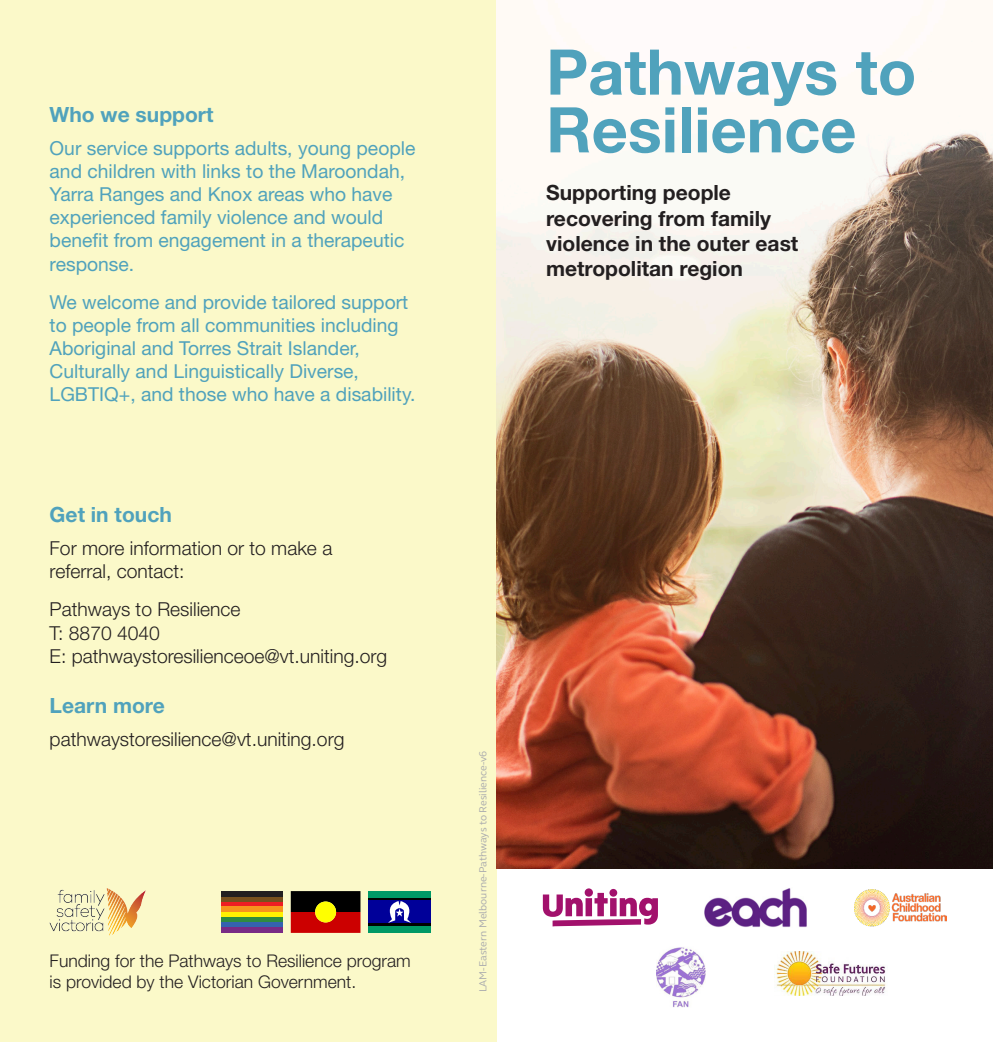
<style>
.page{position:relative;width:993px;height:1042px;background:#fff}
.page>*{position:absolute;margin:0;border:0;box-sizing:border-box;transform-origin:0 0}
.t1{font:700 63px/57.8px "Helvetica Neue LT Std";color:#50a2bc}
.t2{font:700 21px/25.2px "Helvetica Neue LT Std";color:#231f20}
.subhead{font:700 21px "Helvetica Neue LT Std";color:#50a2bc}
.Body{font:19.25px/23.1px "Helvetica Neue LT Std";color:#50a2bc}
.Body-2{font:300 19.25px/23.1px "Helvetica Neue LT Std";color:#231f20}
.Body-3{font:300 17.5px/21px "Helvetica Neue LT Std";color:#231f20}
.t3{font:10.5px "FS Elliot Pro";color:#a8a9ad}
</style>
<div class="page">
<div style="left:0;top:0;width:496px;height:1042px;background:#fbf9c9"></div>
<img style="left:496px;top:130px;width:496px;height:738px">
<img style="left:854px;top:890px;width:92px;height:36px">
<img style="left:704px;top:888px;width:103px;height:39px">
<div style="left:584px;top:888px;width:8px;height:8px;background:#a2116c;border-radius:50%"></div>
<div style="left:609px;top:889px;width:8px;height:7px;background:#a2116c;border-radius:50%"></div>
<svg style="left:542px;top:893px;width:115px;height:33px"></svg>
<img style="left:50px;top:888px;width:95px;height:47px">
<svg style="left:291px;top:891px;width:69px;height:42px;background:#670201"></svg>
<div style="left:315px;top:901px;width:21px;height:21px;background:#ff0;border-radius:50%"></div>
<img style="left:656px;top:947px;width:49px;height:61px">
<img style="left:774px;top:951px;width:112px;height:44px">
<div style="left:221px;top:901px;width:62px;height:6px;background:#ee1d23"></div>
<div style="left:221px;top:907px;width:62px;height:5px;background:#f7931d"></div>
<div style="left:221px;top:912px;width:62px;height:5px;background:#fff101"></div>
<div style="left:221px;top:917px;width:62px;height:5px;background:#2f8b40"></div>
<div style="left:221px;top:922px;width:62px;height:5px;background:#3463af"></div>
<div style="left:221px;top:927px;width:62px;height:6px;background:#792b86"></div>
<div style="left:221px;top:896px;width:62px;height:5px;background:#78501f"></div>
<div style="left:221px;top:891px;width:62px;height:5px;background:#231f20"></div>
<div style="left:368px;top:925px;width:63px;height:8px;background:#096"></div>
<div style="left:368px;top:891px;width:63px;height:7px;background:#096"></div>
<hr style="left:368px;top:898px;width:63px;height:2px;background:#000">
<hr style="left:368px;top:923px;width:63px;height:2px;background:#000">
<div style="left:368px;top:900px;width:63px;height:23px;background:#009"></div>
<svg style="left:388px;top:901px;width:23px;height:22px"></svg>
<p class="subhead" style="left:50px;top:101px;width:165px">Who we support</p>
<p class="Body" style="left:50px;top:136px;width:367px">Our service supports adults, young people and children with links to the Maroondah, Yarra Ranges and Knox areas who have experienced family violence and would benefit from engagement in a therapeutic response.</p>
<p class="Body" style="left:50px;top:290px;width:367px">We welcome and provide tailored support to people from all communities including Aboriginal and Torres Strait Islander, Culturally and Linguistically Diverse, LGBTIQ+, and those who have a disability.</p>
<p class="subhead" style="left:50px;top:502px;width:124px">Get in touch</p>
<p class="Body-2" style="left:50px;top:536px;width:284px">For more information or to make a referral, contact:</p>
<p class="Body-2" style="left:50px;top:598px;width:339px">Pathways to Resilience<br>T: 8870 4040<br>E: pathwaystoresilienceoe@vt.uniting.org</p>
<p class="subhead" style="left:50px;top:692px;width:117px">Learn more</p>
<p class="Body-2" style="left:50px;top:727px;width:296px">pathwaystoresilience@vt.uniting.org</p>
<p class="Body-3" style="left:50px;top:949px;width:362px">Funding for the Pathways to Resilience program is provided by the Victorian Government.</p>
<p class="t1" style="left:546px;top:42px;width:371px">Pathways to<br>Resilience</p>
<p class="t2" style="left:546px;top:180px;width:253px">Supporting people recovering from family violence in the outer east metropolitan region</p>
<p class="t3" style="left:475px;top:992px;width:243px;rotate:-90deg">LAM-Eastern Melbourne-Pathways to Resilience-v6</p>
</div>
